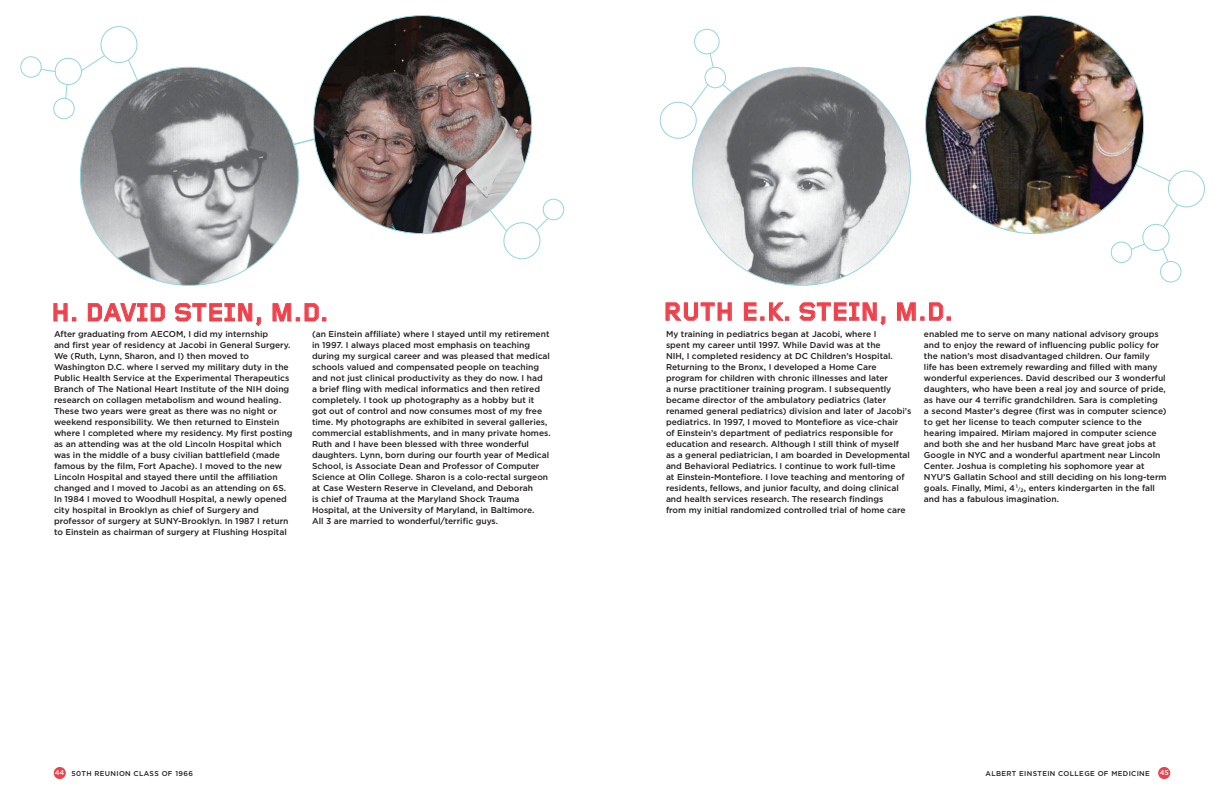
<style>
.page{position:relative;width:1224px;height:792px;background:#fff}
.page>*{position:absolute;margin:0;border:0;box-sizing:border-box;transform-origin:0 0}
.t1{font:700 26px "Foundry Gridnik";letter-spacing:.01em;color:#ef414b}
.t2{font:500 8.5px/11px "Gotham";color:#231f20}
.t3{font:500 7px "Gotham";letter-spacing:.05em;color:#231f20}
.t4{font:500 7px "Gotham";color:#fff}
.s1{font-size:5px}
.s2{color:#fff}
</style>
<div class="page">
<div style="left:660px;top:102px;width:37px;height:37px;border:1px solid #92d6e2;border-radius:50%"></div>
<div style="left:705px;top:67px;width:21px;height:21px;border:1px solid #92d6e2;border-radius:50%"></div>
<svg style="left:690px;top:84px;width:18px;height:24px"></svg>
<svg style="left:722px;top:84px;width:10px;height:9px"></svg>
<svg style="left:694px;top:28px;width:26px;height:40px"></svg>
<svg style="left:489px;top:211px;width:18px;height:21px"></svg>
<div style="left:504px;top:222px;width:36px;height:37px;border:1px solid #92d6e2;border-radius:50%"></div>
<div style="left:543px;top:199px;width:21px;height:21px;border:1px solid #92d6e2;border-radius:50%"></div>
<svg style="left:536px;top:218px;width:13px;height:13px"></svg>
<svg style="left:20px;top:26px;width:120px;height:94px"></svg>
<svg style="left:1111px;top:165px;width:94px;height:118px"></svg>
<div style="left:1158px;top:767px;width:12px;height:12px;background:#ef414b;border-radius:50%"></div>
<div style="left:54px;top:767px;width:12px;height:12px;background:#ef414b;border-radius:50%"></div>
<svg style="left:293px;top:138px;width:22px;height:7px"></svg>
<img style="left:80px;top:67px;width:218px;height:218px;border-radius:50%">
<img style="left:314px;top:16px;width:218px;height:218px;border-radius:50%">
<svg style="left:53px;top:303px;width:23px;height:19px"></svg>
<svg style="left:88px;top:303px;width:77px;height:19px"></svg>
<svg style="left:175px;top:303px;width:86px;height:23px"></svg>
<svg style="left:272px;top:303px;width:55px;height:19px"></svg>
<img style="left:692px;top:67px;width:218px;height:218px;border-radius:50%">
<img style="left:926px;top:16px;width:218px;height:218px;border-radius:50%">
<svg style="left:665px;top:302px;width:67px;height:19px"></svg>
<svg style="left:744px;top:302px;width:45px;height:19px"></svg>
<svg style="left:799px;top:302px;width:87px;height:24px"></svg>
<svg style="left:897px;top:302px;width:54px;height:19px"></svg>
<h1 class="t1" style="left:51px;top:304px;width:279px">H. DAVID STEIN, M.D.</h1>
<p class="t2" style="left:54px;top:329px;width:240px">After graduating from AECOM, I did my internship<br>and first year of residency at Jacobi in General Surgery.<br>We (Ruth, Lynn, Sharon, and I) then moved to Washington D.C. where I served my military duty in the Public Health Service at the Experimental Therapeutics Branch of The National Heart Institute of the NIH doing research on collagen metabolism and wound healing.<br>These two years were great as there was no night or weekend responsibility. We then returned to Einstein where I completed where my residency. My first posting as an attending was at the old Lincoln Hospital which was in the middle of a busy civilian battlefield (made famous by the film, Fort Apache). I moved to the new Lincoln Hospital and stayed there until the affiliation changed and I moved to Jacobi as an attending on 6S.<br>In 1984 I moved to Woodhull Hospital, a newly opened city hospital in Brooklyn as chief of Surgery and professor of surgery at SUNY-Brooklyn. In 1987 I return to Einstein as chairman of surgery at Flushing Hospital</p>
<p class="t2" style="left:312px;top:329px;width:240px">(an Einstein affiliate) where I stayed until my retirement in 1997. I always placed most emphasis on teaching during my surgical career and was pleased that medical schools valued and compensated people on teaching and not just clinical productivity as they do now. I had<br>a brief fling with medical informatics and then retired completely. I took up photography as a hobby but it got out of control and now consumes most of my free time. My photographs are exhibited in several galleries, commercial establishments, and in many private homes.<br>Ruth and I have been blessed with three wonderful daughters. Lynn, born during our fourth year of Medical School, is Associate Dean and Professor of Computer Science at Olin College. Sharon is a colo-rectal surgeon at Case Western Reserve in Cleveland, and Deborah<br>is chief of Trauma at the Maryland Shock Trauma Hospital, at the University of Maryland, in Baltimore.<br>All 3 are married to wonderful/terrific guys.</p>
<h1 class="t1" style="left:663px;top:303px;width:291px">RUTH E.K. STEIN, M.D.</h1>
<p class="t2" style="left:666px;top:329px;width:247px">My training in pediatrics began at Jacobi, where I<br>spent my career until 1997. While David was at the<br>NIH, I completed residency at DC Children’s Hospital.<br>Returning to the Bronx, I developed a Home Care program for children with chronic illnesses and later<br>a nurse practitioner training program. I subsequently became director of the ambulatory pediatrics (later renamed general pediatrics) division and later of Jacobi’s pediatrics. In 1997, I moved to Montefiore as vice-chair<br>of Einstein’s department of pediatrics responsible for education and research. Although I still think of myself<br>as a general pediatrician, I am boarded in Developmental and Behavioral Pediatrics. I continue to work full-time<br>at Einstein-Montefiore. I love teaching and mentoring of residents, fellows, and junior faculty, and doing clinical and health services research. The research findings<br>from my initial randomized controlled trial of home care</p>
<p class="t2" style="left:924px;top:329px;width:244px">enabled me to serve on many national advisory groups and to enjoy the reward of influencing public policy for the nation’s most disadvantaged children. Our family<br>life has been extremely rewarding and filled with many wonderful experiences. David described our 3 wonderful daughters, who have been a real joy and source of pride, as have our 4 terrific grandchildren. Sara is completing<br>a second Master’s degree (first was in computer science) to get her license to teach computer science to the hearing impaired. Miriam majored in computer science and both she and her husband Marc have great jobs at Google in NYC and a wonderful apartment near Lincoln Center. Joshua is completing his sophomore year at NYU’S Gallatin School and still deciding on his long-term goals. Finally, Mimi, 4 <sup>1</sup><span class="s1">/</span><sub>2</sub>, enters kindergarten in the fall and has a fabulous imagination.</p>
<p class="t3" style="left:55px;top:771px;width:140px"><span class="s2">44</span> 50TH REUNION CLASS OF 1966</p>
<p class="t3" style="left:986px;top:771px;width:166px">ALBERT EINSTEIN COLLEGE OF MEDICINE</p>
<p class="t4" style="left:1160px;top:770px;width:11px">45</p>
</div>
